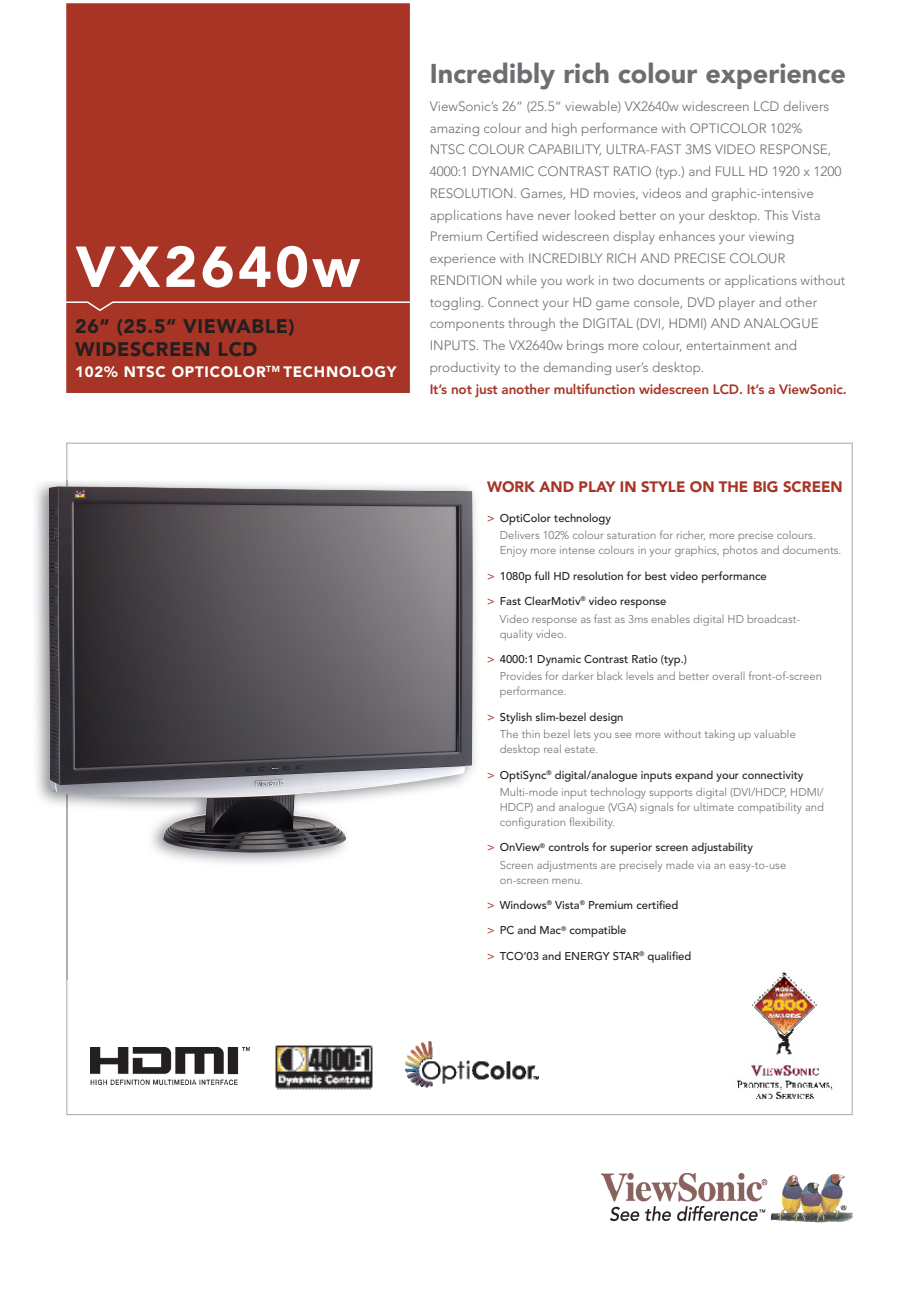
<style>
.page{position:relative;width:919px;height:1289px;background:#fff}
.page>*{position:absolute;margin:0;border:0;box-sizing:border-box;transform-origin:0 0}
.t1{font:900 57px "Avenir LT Std";letter-spacing:.06em;color:#fff}
.t2{font:900 27px "Avenir LT Std";color:#6c6d70}
.t3{font:900 19.5px/23.4px "Avenir LT Std";letter-spacing:.03em;color:#231f20}
.t4{font:900 15px "Avenir LT Std";color:#a73424}
.t5{font:900 15px "Avenir LT Std";letter-spacing:.05em;color:#fff}
.t6{font:300 13.5px/21.8px "Avenir LT Std";color:#6c6d70}
.t7{font:800 13.5px "Avenir LT Std";letter-spacing:-.01em;color:#a73424}
.t8{font:300 11.25px/17.5px "Avenir LT Std";color:#6c6d70}
.t9{font:500 11.25px "Avenir LT Std";color:#231f20}
.s1{font-weight:500;color:#a73424}
.s2{font-weight:500;color:#231f20}
.s3{color:#a73424}
</style>
<div class="page">
<svg style="left:66px;top:442px;width:786px;height:673px"></svg>
<div style="left:66px;top:3px;width:344px;height:390px;background:#a73424;border:2px solid #a73424"></div>
<img style="left:35px;top:480px;width:445px;height:499px">
<img style="left:66px;top:480px;width:1px;height:499px">
<img style="left:49px;top:486px;width:423px;height:366px">
<img style="left:601px;top:1173px;width:251px;height:49px">
<svg style="left:66px;top:301px;width:344px;height:11px"></svg>
<img style="left:90px;top:1047px;width:159px;height:37px">
<img style="left:275px;top:1044px;width:98px;height:46px">
<img style="left:406px;top:1041px;width:132px;height:46px">
<h1 class="t1" style="left:75px;top:232px;width:286px">VX2640w</h1>
<h3 class="t3" style="left:75px;top:314px;width:221px">26“ (25.5“ VIEWABLE)<br>WIDESCREEN LCD</h3>
<h3 class="t5" style="left:75px;top:363px;width:322px">102% NTSC OPTICOLOR<sup>TM</sup> TECHNOLOGY</h3>
<h2 class="t2" style="left:429px;top:57px;width:418px">Incredibly rich colour experience</h2>
<p class="t6" style="left:429px;top:95px;width:417px">ViewSonic’s 26“ (25.5“ viewable) VX2640w widescreen LCD delivers amazing colour and high performance with OPTICOLOR 102%<br>NTSC COLOUR CAPABILITY, ULTRA-FAST 3MS VIDEO RESPONSE, 4000:1 DYNAMIC CONTRAST RATIO (typ.) and FULL HD 1920 x 1200<br>RESOLUTION. Games, HD movies, videos and graphic-intensive applications have never looked better on your desktop. This Vista Premium Certified widescreen display enhances your viewing experience with INCREDIBLY RICH AND PRECISE COLOUR RENDITION while you work in two documents or applications without toggling. Connect your HD game console, DVD player and other components through the DIGITAL (DVI, HDMI) AND ANALOGUE INPUTS. The VX2640w brings more colour, entertainment and productivity to the demanding user’s desktop.</p>
<p class="t7" style="left:429px;top:381px;width:418px">It’s not just another multifunction widescreen LCD. It’s a ViewSonic.</p>
<h3 class="t4" style="left:487px;top:478px;width:357px">WORK AND PLAY IN STYLE ON THE BIG SCREEN</h3>
<p class="t8" style="left:499px;top:509px;width:318px;text-indent:-13px"><span class="s1">&gt;</span> <span class="s2">OptiColor technology<br></span>Delivers 102% colour saturation for richer, more precise colours.</p>
<p class="t8" style="left:499px;top:542px;width:343px">Enjoy more intense colours in your graphics, photos and documents.</p>
<p class="t9" style="left:487px;top:569px;width:281px"><span class="s3">&gt;</span> 1080p full HD resolution for best video performance</p>
<p class="t8" style="left:499px;top:592px;width:302px;text-indent:-13px"><span class="s1">&gt;</span> <span class="s2">Fast ClearMotiv</span><sup>®</sup> <span class="s2">video response<br></span>Video response as fast as 3ms enables digital HD broadcast-</p>
<p class="t8" style="left:499px;top:625px;width:68px">quality video.</p>
<p class="t8" style="left:499px;top:650px;width:323px;text-indent:-13px"><span class="s1">&gt;</span> <span class="s2">4000:1 Dynamic Contrast Ratio (typ.)<br></span>Provides for darker black levels and better overall front-of-screen</p>
<p class="t8" style="left:499px;top:682px;width:68px">performance.</p>
<p class="t8" style="left:499px;top:708px;width:297px;text-indent:-13px"><span class="s1">&gt;</span> <span class="s2">Stylish slim-bezel design<br></span>The thin bezel lets you see more without taking up valuable</p>
<p class="t8" style="left:499px;top:740px;width:100px">desktop real estate.</p>
<p class="t8" style="left:499px;top:766px;width:325px;text-indent:-13px"><span class="s1">&gt;</span> <span class="s2">OptiSync</span> <sup>®</sup> <span class="s2">digital/analogue inputs expand your connectivity<br></span>Multi-mode input technology supports digital (DVI/HDCP, HDMI/</p>
<p class="t8" style="left:499px;top:799px;width:326px;line-height:15px">HDCP) and analogue (VGA) signals for ultimate compatibility and configuration flexibility.</p>
<p class="t8" style="left:499px;top:838px;width:288px;text-indent:-13px"><span class="s1">&gt;</span> <span class="s2">OnView</span><sup>®</sup> <span class="s2">controls for superior screen adjustability<br></span>Screen adjustments are precisely made via an easy-to-use</p>
<p class="t8" style="left:499px;top:871px;width:85px">on-screen menu.</p>
<p class="t9" style="left:487px;top:898px;width:193px"><span class="s3">&gt;</span> Windows<sup>®</sup> Vista<sup>®</sup> Premium certified</p>
<p class="t9" style="left:487px;top:924px;width:141px"><span class="s3">&gt;</span> PC and Mac<sup>®</sup> compatible</p>
<p class="t9" style="left:487px;top:949px;width:206px"><span class="s3">&gt;</span> TCO‘03 and ENERGY STAR<sup>®</sup> qualified</p>
</div>
